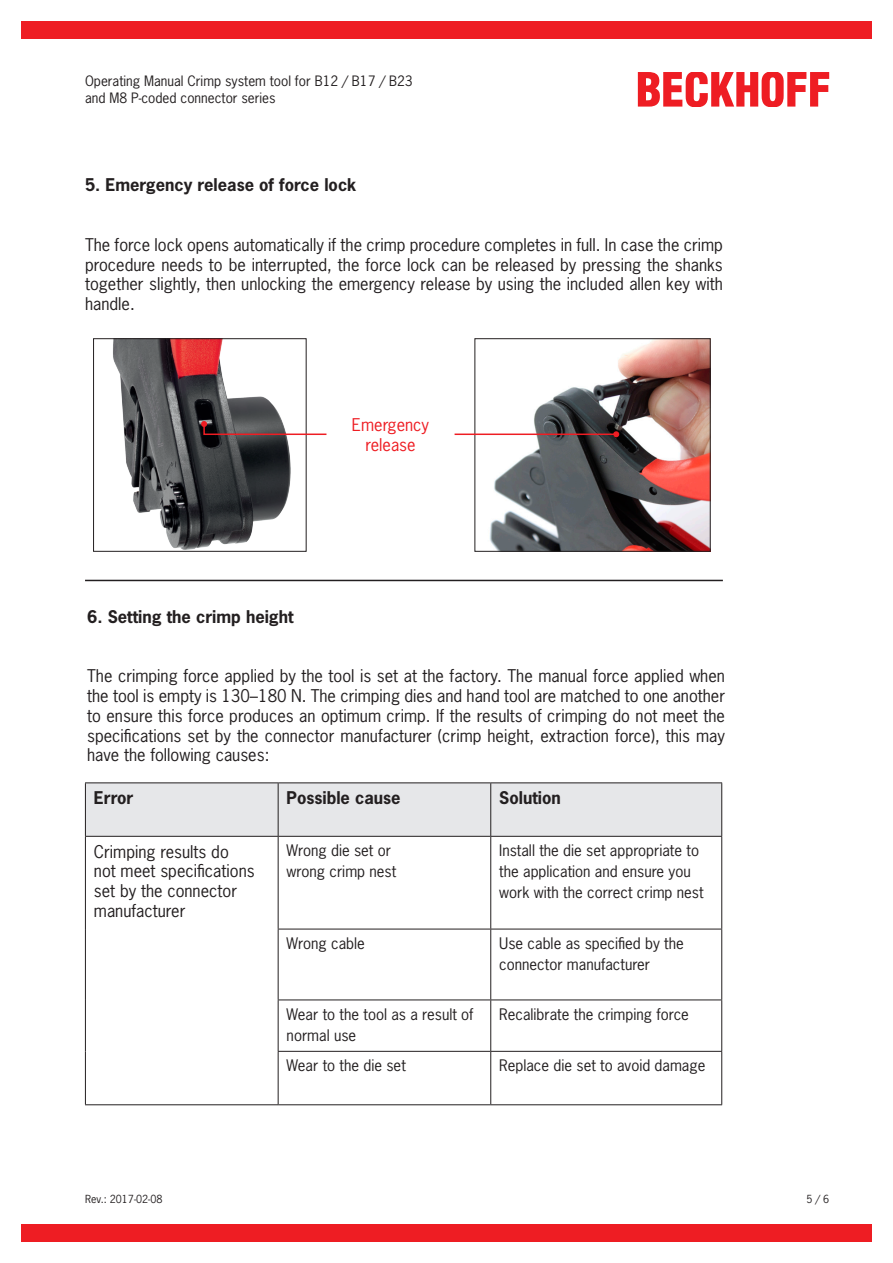
<style>
.page{position:relative;width:893px;height:1263px;background:#fff}
.page>*{position:absolute;margin:0;border:0;box-sizing:border-box;transform-origin:0 0}
.t1{font:16.5px/19.8px "News Gothic Std";color:#231f20;text-align:justify}
.t2{font:700 16.5px "News Gothic Std";color:#231f20}
.t3{font:16.5px/19.8px "News Gothic Std";color:#ee1d23;text-align:center}
.t4{font:15px/21px "News Gothic Std";color:#231f20}
.t5{font:13.5px/16.2px "News Gothic Std";color:#231f20}
.t6{font:10.5px "News Gothic Std";color:#231f20}
</style>
<div class="page">
<div style="left:21px;top:21px;width:851px;height:17px;background:#ee1d23"></div>
<div style="left:21px;top:1225px;width:851px;height:17px;background:#ee1d23"></div>
<svg style="left:638px;top:72px;width:191px;height:34px"></svg>
<img style="left:113px;top:340px;width:178px;height:210px">
<div style="left:93px;top:338px;width:214px;height:214px;border:1px solid #231f20"></div>
<hr style="left:85px;top:580px;width:638px;height:1px;background:#231f20">
<img style="left:489px;top:340px;width:220px;height:210px">
<div style="left:474px;top:338px;width:237px;height:214px;border:1px solid #231f20"></div>
<hr style="left:455px;top:433px;width:161px;height:2px;background:#ee1d23">
<svg style="left:613px;top:431px;width:6px;height:6px"></svg>
<svg style="left:201px;top:421px;width:126px;height:15px"></svg>
<div style="left:86px;top:783px;width:635px;height:53px;background:#e6e7e9"></div>
<hr style="left:85px;top:837px;width:1px;height:92px;background:#231f20">
<hr style="left:85px;top:929px;width:1px;height:71px;background:#231f20">
<hr style="left:85px;top:1000px;width:1px;height:51px;background:#231f20">
<hr style="left:85px;top:1051px;width:1px;height:53px;background:#231f20">
<hr style="left:85px;top:1104px;width:193px;height:1px;background:#231f20">
<hr style="left:278px;top:837px;width:1px;height:92px;background:#231f20">
<hr style="left:490px;top:837px;width:1px;height:92px;background:#231f20">
<hr style="left:721px;top:837px;width:1px;height:92px;background:#231f20">
<hr style="left:278px;top:929px;width:213px;height:1px;background:#231f20">
<hr style="left:278px;top:929px;width:1px;height:70px;background:#231f20">
<hr style="left:491px;top:929px;width:231px;height:1px;background:#231f20">
<hr style="left:490px;top:929px;width:1px;height:70px;background:#231f20">
<hr style="left:721px;top:929px;width:1px;height:70px;background:#231f20">
<hr style="left:278px;top:999px;width:213px;height:1px;background:#231f20">
<hr style="left:278px;top:1000px;width:1px;height:51px;background:#231f20">
<hr style="left:491px;top:999px;width:231px;height:1px;background:#231f20">
<hr style="left:490px;top:1000px;width:1px;height:51px;background:#231f20">
<hr style="left:721px;top:1000px;width:1px;height:51px;background:#231f20">
<hr style="left:278px;top:1051px;width:213px;height:1px;background:#231f20">
<hr style="left:278px;top:1052px;width:1px;height:52px;background:#231f20">
<hr style="left:491px;top:1051px;width:231px;height:1px;background:#231f20">
<hr style="left:490px;top:1052px;width:1px;height:52px;background:#231f20">
<hr style="left:721px;top:1052px;width:1px;height:52px;background:#231f20">
<hr style="left:278px;top:1104px;width:213px;height:1px;background:#231f20">
<hr style="left:491px;top:1104px;width:231px;height:1px;background:#231f20">
<hr style="left:85px;top:782px;width:193px;height:1px;background:#231f20">
<hr style="left:85px;top:783px;width:1px;height:53px;background:#231f20">
<hr style="left:278px;top:782px;width:213px;height:1px;background:#231f20">
<hr style="left:278px;top:783px;width:1px;height:53px;background:#231f20">
<hr style="left:491px;top:782px;width:231px;height:1px;background:#231f20">
<hr style="left:490px;top:783px;width:1px;height:53px;background:#231f20">
<hr style="left:721px;top:783px;width:1px;height:53px;background:#231f20">
<hr style="left:85px;top:836px;width:193px;height:1px;background:#231f20">
<hr style="left:278px;top:836px;width:213px;height:1px;background:#231f20">
<hr style="left:491px;top:836px;width:231px;height:1px;background:#231f20">
<p class="t5" style="left:85px;top:73px;width:329px">Operating Manual Crimp system tool for B12 / B17 / B23 and M8 P-coded connector series</p>
<p class="t2" style="left:85px;top:174px;width:273px">5. Emergency release of force lock</p>
<p class="t1" style="left:85px;top:235px;width:639px">The force lock opens automatically if the crimp procedure completes in full. In case the crimp procedure needs to be interrupted, the force lock can be released by pressing the shanks together slightly, then unlocking the emergency release by using the included allen key with handle.</p>
<p class="t3" style="left:352px;top:414px;width:79px">Emergency release</p>
<p class="t2" style="left:87px;top:606px;width:208px">6. Setting the crimp height</p>
<p class="t1" style="left:87px;top:666px;width:639px">The crimping force applied by the tool is set at the factory. The manual force applied when the tool is empty is 130–180 N. The crimping dies and hand tool are matched to one another to ensure this force produces an optimum crimp. If the results of crimping do not meet the specifications set by the connector manufacturer (crimp height, extraction force), this may have the following causes:</p>
<p class="t2" style="left:94px;top:787px;width:41px">Error</p>
<p class="t2" style="left:287px;top:787px;width:115px">Possible cause</p>
<p class="t2" style="left:499px;top:787px;width:63px">Solution</p>
<p class="t1" style="left:94px;top:841px;width:162px;text-align:left">Crimping results do not meet specifications set by the connector manufacturer</p>
<p class="t4" style="left:287px;top:840px;width:111px">Wrong die set or wrong crimp nest</p>
<p class="t4" style="left:499px;top:840px;width:206px">Install the die set appropriate to the application and ensure you work with the correct crimp nest</p>
<p class="t4" style="left:287px;top:933px;width:80px">Wrong cable</p>
<p class="t4" style="left:499px;top:933px;width:186px">Use cable as specified by the connector manufacturer</p>
<p class="t4" style="left:287px;top:1004px;width:188px">Wear to the tool as a result of normal use</p>
<p class="t4" style="left:499px;top:1004px;width:191px">Recalibrate the crimping force</p>
<p class="t4" style="left:287px;top:1055px;width:121px">Wear to the die set</p>
<p class="t4" style="left:499px;top:1055px;width:208px">Replace die set to avoid damage</p>
<p class="t6" style="left:85px;top:1193px;width:79px">Rev.: 2017-02-08</p>
<p class="t6" style="left:806px;top:1193px;width:24px">5 / 6</p>
</div>
